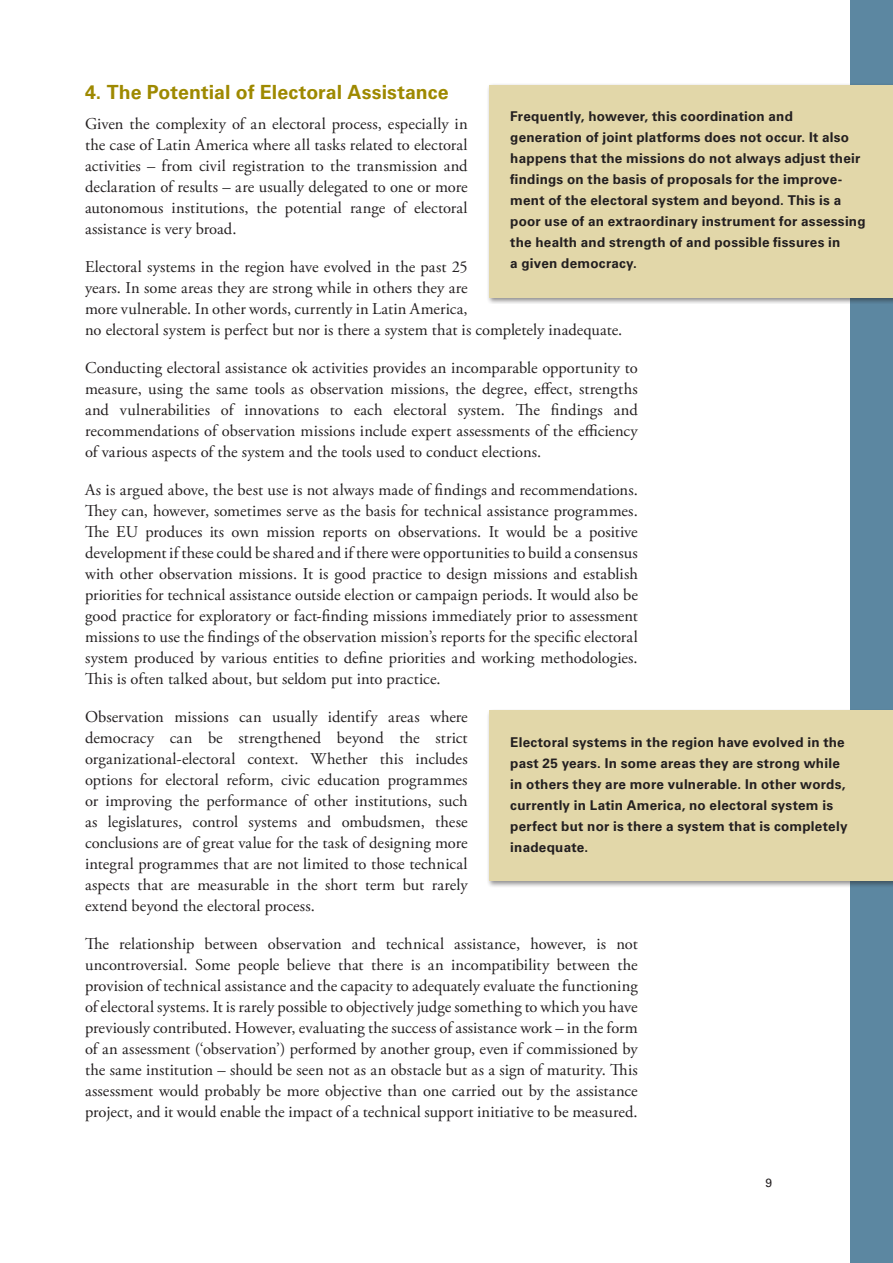
<style>
.page{position:relative;width:893px;height:1263px;background:#fff}
.page>*{position:absolute;margin:0;border:0;box-sizing:border-box;transform-origin:0 0}
.Underrubrik{font:700 19.5px "Univers LT Std";letter-spacing:.005em;color:#9e8900}
.Brödtext{font:16.5px/21px "Adobe Garamond Pro";letter-spacing:.005em;color:#231f20;text-align:justify}
.t1{font:700 13.5px/21px "Univers LT Std";letter-spacing:.015em;color:#231f20}
.t2{font:12px "Univers LT Std";color:#231f20}
</style>
<div class="page">
<div style="left:850px;top:0;width:43px;height:1263px;background:#5c87a1"></div>
<div style="left:486px;top:82px;width:407px;height:222px;background:#231f20;opacity:.5"></div>
<div style="left:489px;top:85px;width:404px;height:213px;background:#e2d7a9"></div>
<div style="left:486px;top:708px;width:407px;height:179px;background:#231f20;opacity:.5"></div>
<div style="left:489px;top:710px;width:404px;height:171px;background:#e2d7a9"></div>
<p class="Underrubrik" style="left:85px;top:81px;width:365px">4. The Potential of Electoral Assistance</p>
<p class="Brödtext" style="left:85px;top:114px;width:384px">Given the complexity of an electoral process, especially in the case of Latin America where all tasks related to electoral activities – from civil registration to the transmission and declaration of results – are usually delegated to one or more autonomous institutions, the potential range of electoral assistance is very broad.</p>
<p class="Brödtext" style="left:85px;top:257px;width:539px;text-align:left">Electoral systems in the region have evolved in the past 25<br>years. In some areas they are strong while in others they are<br>more vulnerable. In other words, currently in Latin America,<br>no electoral system is perfect but nor is there a system that is completely inadequate.</p>
<p class="Brödtext" style="left:85px;top:358px;width:554px">Conducting electoral assistance ok activities provides an incomparable opportunity to measure, using the same tools as observation missions, the degree, effect, strengths and vulnerabilities of innovations to each electoral system. The findings and recommendations of observation missions include expert assessments of the efficiency of various aspects of the system and the tools used to conduct elections.</p>
<p class="Brödtext" style="left:85px;top:480px;width:554px">As is argued above, the best use is not always made of findings and recommendations.<br>They can, however, sometimes serve as the basis for technical assistance programmes.<br>The EU produces its own mission reports on observations. It would be a positive development if these could be shared and if there were opportunities to build a consensus with other observation missions. It is good practice to design missions and establish priorities for technical assistance outside election or campaign periods. It would also be good practice for exploratory or fact-finding missions immediately prior to assessment missions to use the findings of the observation mission’s reports for the specific electoral system produced by various entities to define priorities and working methodologies.<br>This is often talked about, but seldom put into practice.</p>
<p class="Brödtext" style="left:85px;top:707px;width:384px">Observation missions can usually identify areas where democracy can be strengthened beyond the strict organizational-electoral context. Whether this includes options for electoral reform, civic education programmes or improving the performance of other institutions, such as legislatures, control systems and ombudsmen, these conclusions are of great value for the task of designing more integral programmes that are not limited to those technical aspects that are measurable in the short term but rarely extend beyond the electoral process.</p>
<p class="Brödtext" style="left:85px;top:934px;width:554px">The relationship between observation and technical assistance, however, is not uncontroversial. Some people believe that there is an incompatibility between the provision of technical assistance and the capacity to adequately evaluate the functioning of electoral systems. It is rarely possible to objectively judge something to which you have previously contributed. However, evaluating the success of assistance work – in the form of an assessment (‘observation’) performed by another group, even if commissioned by the same institution – should be seen not as an obstacle but as a sign of maturity. This assessment would probably be more objective than one carried out by the assistance project, and it would enable the impact of a technical support initiative to be measured.</p>
<p class="t1" style="left:510px;top:106px;width:357px">Frequently, however, this coordination and generation of joint platforms does not occur. It also happens that the missions do not always adjust their findings on the basis of proposals for the improve&shy;ment of the electoral system and beyond. This is a poor use of an extraordinary instrument for assessing the health and strength of and possible fissures in<br>a given democracy.</p>
<p class="t1" style="left:510px;top:732px;width:339px">Electoral systems in the region have evolved in the past 25 years. In some areas they are strong while in others they are more vulnerable. In other words, currently in Latin America, no electoral system is perfect but nor is there a system that is completely inadequate.</p>
<p class="t2" style="left:765px;top:1175px;width:8px">9</p>
</div>
